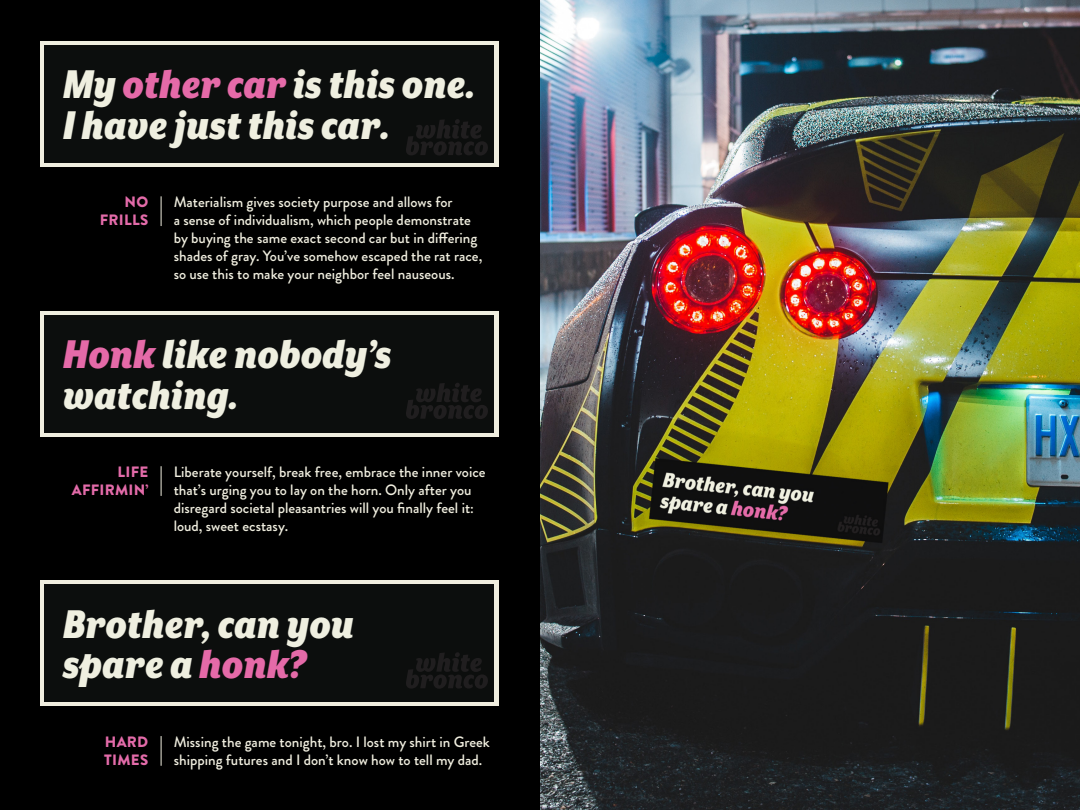
<style>
.page{position:relative;width:1080px;height:810px;background:#fff}
.page>*{position:absolute;margin:0;border:0;box-sizing:border-box;transform-origin:0 0}
.t1{font:italic 900 46.25px/40.8px "Mr Eaves XL San Nar OT";color:#efefe0}
.t2{font:500 15px/18px "Brandon Grotesque";color:#f0eedf}
.t3{font:900 15px "Brandon Grotesque";letter-spacing:.02em;color:#e36ba9}
.s1{color:#e56aa8}
</style>
<div class="page">
<img style="left:540px;top:0;width:540px;height:810px">
<div style="left:0;top:0;width:540px;height:810px;background:#000"></div>
<div style="left:40px;top:41px;width:459px;height:126px;background:#f0eedf"></div>
<div style="left:40px;top:311px;width:459px;height:126px;background:#f0eedf"></div>
<div style="left:40px;top:580px;width:459px;height:126px;background:#f0eedf"></div>
<hr style="left:161px;top:196px;width:1px;height:30px;background:#f0eedf">
<hr style="left:161px;top:466px;width:1px;height:30px;background:#f0eedf">
<hr style="left:161px;top:736px;width:1px;height:30px;background:#f0eedf">
<div style="left:44px;top:45px;width:450px;height:117px;background:#0c0e0d"></div>
<svg style="left:406px;top:119px;width:82px;height:36px"></svg>
<div style="left:44px;top:585px;width:450px;height:117px;background:#0c0e0d"></div>
<svg style="left:406px;top:652px;width:82px;height:37px"></svg>
<div style="left:44px;top:315px;width:450px;height:117px;background:#0c0e0d"></div>
<svg style="left:406px;top:383px;width:82px;height:36px"></svg>
<h1 class="t1" style="left:63px;top:63px;width:414px">My <span class="s1">other car</span> is this one.<br>I have just this car.</h1>
<p class="t3" style="left:125px;top:191px;width:25px">NO</p>
<p class="t3" style="left:100px;top:209px;width:50px">FRILLS</p>
<p class="t2" style="left:174px;top:193px;width:281px">Materialism gives society purpose and allows for</p>
<p class="t2" style="left:174px;top:211px;width:310px">a sense of individualism, which people demonstrate by buying the same exact second car but in differing shades of gray. You’ve somehow escaped the rat race, so use this to make your neighbor feel nauseous.</p>
<h1 class="t1" style="left:63px;top:333px;width:330px"><span class="s1">Honk</span> like nobody’s watching.</h1>
<p class="t3" style="left:118px;top:461px;width:32px">LIFE</p>
<p class="t3" style="left:72px;top:479px;width:78px">AFFIRMIN’</p>
<p class="t2" style="left:174px;top:463px;width:313px">Liberate yourself, break free, embrace the inner voice that’s urging you to lay on the horn. Only after you disregard societal pleasantries will you finally feel it:</p>
<p class="t2" style="left:174px;top:517px;width:116px">loud, sweet ecstasy.</p>
<h1 class="t1" style="left:63px;top:603px;width:293px">Brother, can you spare a <span class="s1">honk?</span></h1>
<p class="t3" style="left:105px;top:731px;width:45px">HARD</p>
<p class="t3" style="left:104px;top:749px;width:45px">TIMES</p>
<p class="t2" style="left:174px;top:733px;width:318px">Missing the game tonight, bro. I lost my shirt in Greek shipping futures and I don’t know how to tell my dad.</p>
</div>
